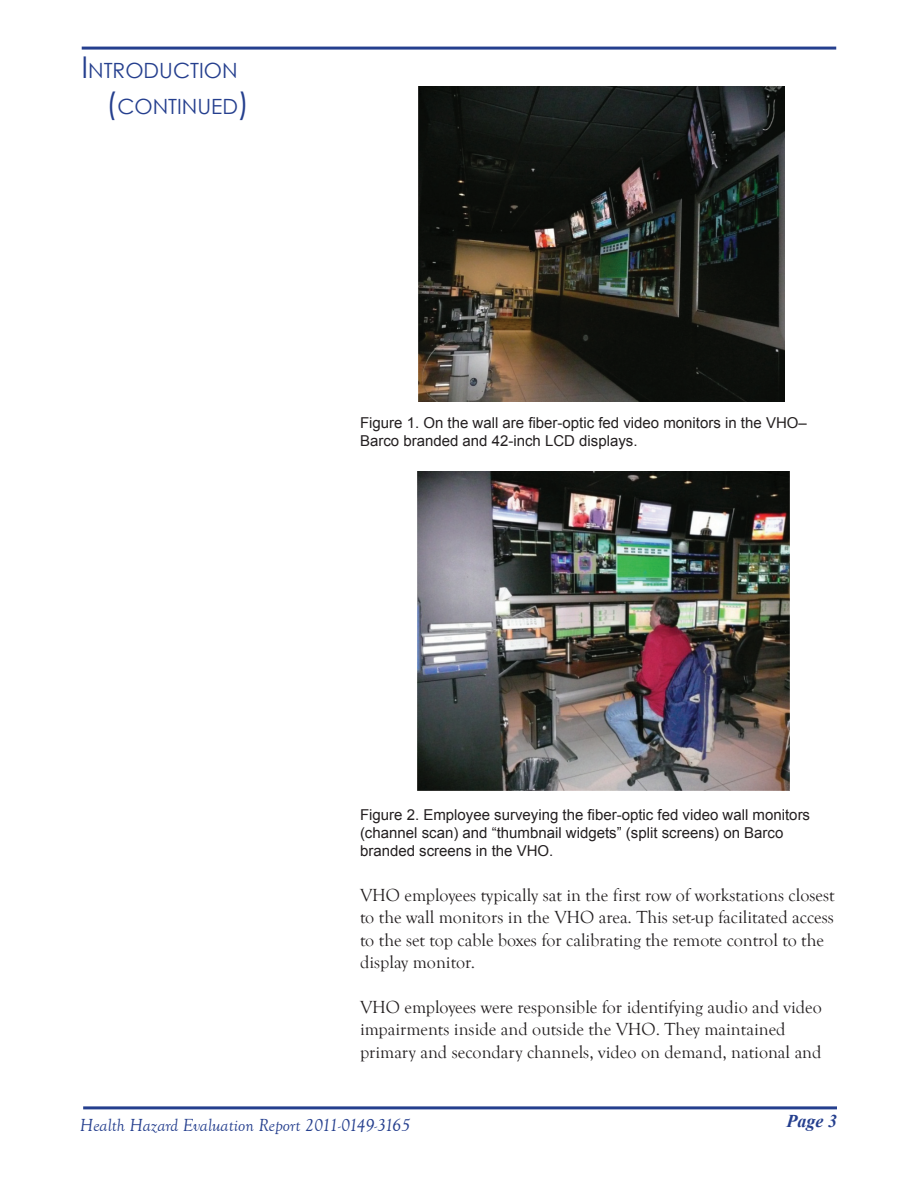
<style>
.page{position:relative;width:918px;height:1188px;background:#fff}
.page>*{position:absolute;margin:0;border:0;box-sizing:border-box;transform-origin:0 0}
.HHE_Main_Heading{font:21px "Century Gothic";color:#253f8e}
.t1{font:18px/22.4px "Goudy Old Style T";color:#231f20}
.t2{font:italic 18px "Goudy Old Style T";color:#253f8e}
.t3{font:italic 700 18px "Times New Roman";color:#253f8e}
.HHE_Body{font:15px/18px "Arial";color:#231f20}
.s1{font-size:30px}
</style>
<div class="page">
<hr style="left:83px;top:1106px;width:754px;height:3px;background:#253f8e">
<hr style="left:82px;top:47px;width:754px;height:3px;background:#253f8e">
<img style="left:418px;top:86px;width:366px;height:316px">
<img style="left:417px;top:471px;width:373px;height:319px">
<p class="HHE_Main_Heading" style="left:81px;top:56px;width:158px"><span class="s1">I</span> NTRODUCTION</p>
<p class="HHE_Main_Heading" style="left:106px;top:92px;width:144px"><span class="s1">(</span>CONTINUED<span class="s1">)</span></p>
<p class="HHE_Body" style="left:360px;top:414px;width:448px">Figure 1. On the wall are fiber-optic fed video monitors in the VHO–<br>Barco branded and 42-inch LCD displays.</p>
<p class="HHE_Body" style="left:360px;top:806px;width:452px">Figure 2. Employee surveying the fiber-optic fed video wall monitors (channel scan) and “thumbnail widgets” (split screens) on Barco branded screens in the VHO.</p>
<p class="t1" style="left:360px;top:884px;width:476px">VHO employees typically sat in the first row of workstations closest to the wall monitors in the VHO area. This set-up facilitated access to the set top cable boxes for calibrating the remote control to the display monitor.</p>
<p class="t1" style="left:360px;top:996px;width:463px">VHO employees were responsible for identifying audio and video impairments inside and outside the VHO. They maintained primary and secondary channels, video on demand, national and</p>
<p class="t2" style="left:80px;top:1115px;width:332px">Health Hazard Evaluation Report 2011-0149-3165</p>
<p class="t3" style="left:787px;top:1108px;width:52px">Page 3</p>
</div>
